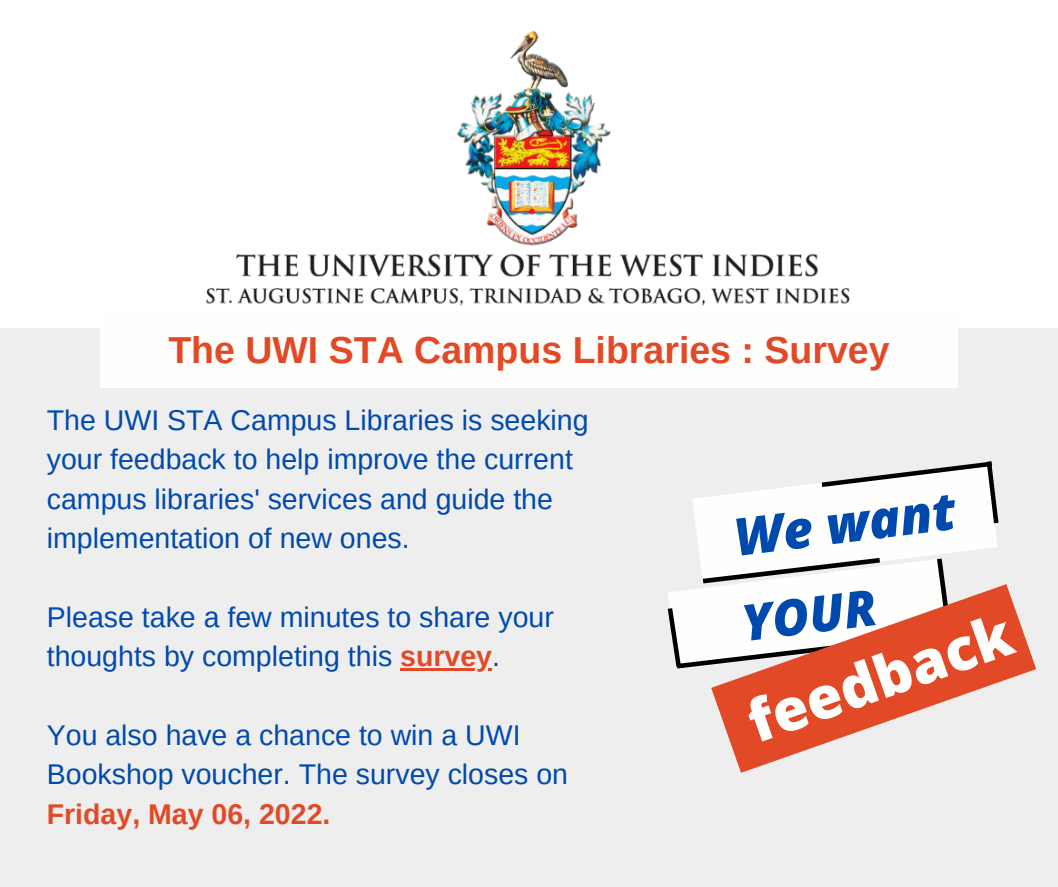
<style>
.page{position:relative;width:1058px;height:887px;background:#fff}
.page>*{position:absolute;margin:0;border:0;box-sizing:border-box;transform-origin:0 0}
.t1{font:800 58.05px "Open Sans";color:#fefefd}
.t2{font:italic 800 51.9px "Open Sans";color:#004aad}
.t3{font:italic 800 50.1px "Open Sans";color:#004aad}
.t4{font:700 37.5px "Arimo";color:#e24a27}
.t5{font:28.5px/39.3px "Arimo";color:#004aad}
.s1{font-weight:700;color:#e24a27}
</style>
<div class="page">
<div style="left:0;top:0;width:1058px;height:886px;background:#efeeee"></div>
<img style="left:0;top:0;width:1057px;height:327px">
<svg style="left:711px;top:584px;width:325px;height:188px"></svg>
<svg style="left:667px;top:461px;width:334px;height:210px"></svg>
<div style="left:100px;top:313px;width:857px;height:74px;background:#fefefd"></div>
<hr style="left:400px;top:668px;width:92px;height:2px;background:#e24a27">
<p class="t4" style="left:168px;top:328px;width:722px">The UWI STA Campus Libraries : Survey</p>
<p class="t5" style="left:47px;top:400px;width:543px">The UWI STA Campus Libraries is seeking your feedback to help improve the current campus libraries' services and guide the implementation of new ones.</p>
<p class="t2" style="left:730px;top:501px;width:224px;rotate:-7deg">We want</p>
<p class="t5" style="left:47px;top:597px;width:508px">Please take a few minutes to share your thoughts by completing this <span class="s1">survey</span>.</p>
<p class="t5" style="left:47px;top:715px;width:523px">You also have a chance to win a UWI<br>Bookshop voucher. The survey closes on<br><span class="s1">Friday, May 06, 2022.</span></p>
<p class="t3" style="left:737px;top:588px;width:137px;rotate:-7deg">YOUR</p>
<p class="t1" style="left:736px;top:684px;width:277px;rotate:-19deg">feedback</p>
</div>
